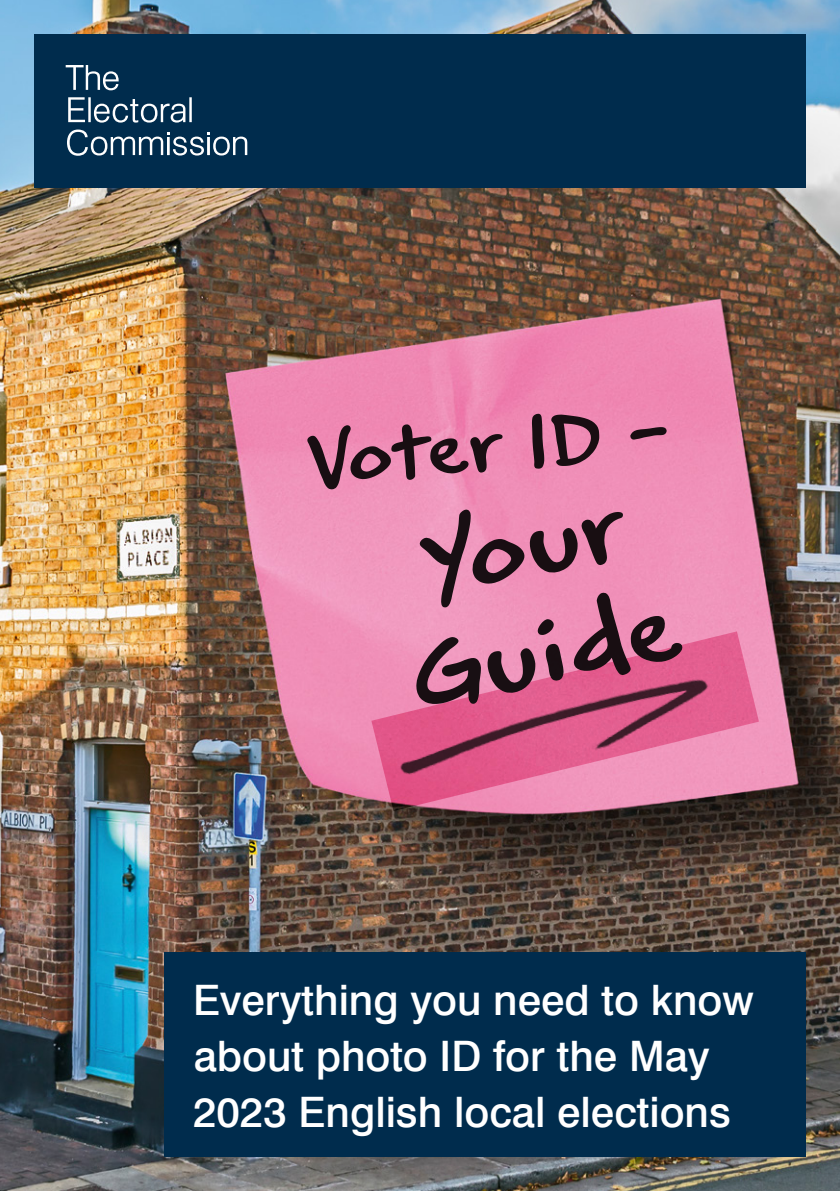
<style>
.page{position:relative;width:840px;height:1191px;background:#fff}
.page>*{position:absolute;margin:0;border:0;box-sizing:border-box;transform-origin:0 0}
.t1{font:91px/109.2px "CC Gabriel Bautista Lito";color:#000;text-align:center}
.t2{font:69px "CC Gabriel Bautista Lito";color:#000}
.Boilerplate{font:500 42px/56px "Swiss 721 BT";color:#fff}
</style>
<div class="page">
<img style="left:0;top:0;width:839px;height:1191px">
<div style="left:34px;top:34px;width:771px;height:153px;background:#002c4d"></div>
<svg style="left:68px;top:97px;width:124px;height:26px"></svg>
<svg style="left:67px;top:129px;width:180px;height:27px"></svg>
<svg style="left:66px;top:65px;width:53px;height:25px"></svg>
<img style="left:371px;top:631px;width:387px;height:180px">
<div style="left:164px;top:952px;width:641px;height:205px;background:#002c4d"></div>
<h2 class="t2" style="left:303px;top:417px;width:366px;rotate:-5deg">Voter ID –</h2>
<h1 class="t1" style="left:378px;top:529px;width:275px;rotate:-12deg">Your<br>Guide</h1>
<p class="Boilerplate" style="left:193px;top:971px;width:562px">Everything you need to know about photo ID for the May<br>2023 English local elections</p>
</div>
